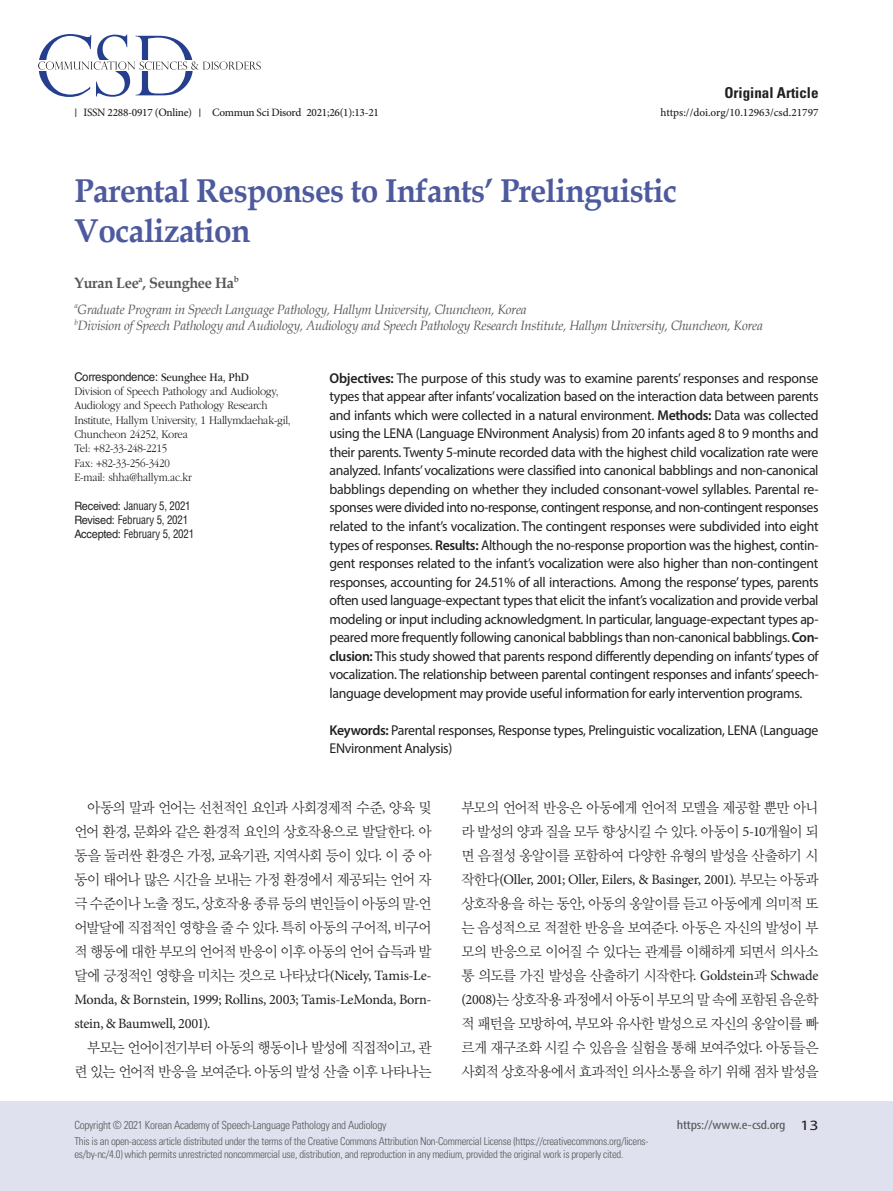
<style>
.page{position:relative;width:893px;height:1191px;background:#fff}
.page>*{position:absolute;margin:0;border:0;box-sizing:border-box;transform-origin:0 0}
.제목_영문{font:700 33px/39.6px "Book Antiqua";letter-spacing:-.02em;color:#4d5a9e;scale:.96 1}
.저자_영문{font:700 15px "Book Antiqua";letter-spacing:-.02em;color:#57585a;scale:.96 1}
.t1{font:700 condensed 15px "Univers LT Std";color:#231f20}
.본문{font:14.7px/24px "YDIY Mj O320";letter-spacing:-.055em;color:#231f20;text-align:justify;scale:.95 1}
.초록{font:14.25px/18.6px "Myriad Pro";letter-spacing:-.025em;color:#231f20;text-align:justify}
.본문-2{font:14.25px/24px "Minion Pro";letter-spacing:-.02em;color:#231f20}
.소속_영문{font:italic 13.5px "Book Antiqua";letter-spacing:-.02em;color:#57585a;scale:.96 1}
.t2{font:condensed 12.75px "Myriad Pro";letter-spacing:-.015em;color:#57585a;scale:1.25 1}
.교신저자_본문{font:300 12px/14.4px "ITC Garamond Std";letter-spacing:-.02em;color:#231f20;scale:.91 1}
.교신저자_이름{font:12px "Helvetica LT Std";letter-spacing:-.02em;color:#231f20;scale:.95 1}
.교신저자_본문-2{font:condensed 11.55px "Helvetica LT Std";letter-spacing:-.02em;color:#231f20;scale:.95 1}
.t3{font:300 condensed 11.25px "Univers LT Std";letter-spacing:-.025em;color:#57585a}
.doi{font:500 11.25px "Minion Pro";letter-spacing:-.025em;color:#231f20}
.doi-2{font:500 11.25px "Minion Pro";color:#231f20}
.t4{font:300 condensed 10.8px/12.9px "Univers LT Std";letter-spacing:-.025em;color:#57585a}
.s1{font-family:"ITC Garamond Std"}
.s2{font-stretch:normal}
.s3{font-weight:600}
.s4{font-family:"Minion Pro";font-size:14.25px}
.s5{font-family:"YDIY Mj O320";font-size:14.7px}
.s6{font-stretch:normal;font-size:14.25px;color:#231f20}
</style>
<div class="page">
<div style="left:0;top:1101px;width:893px;height:90px;background:#e0e1ee"></div>
<svg style="left:38px;top:34px;width:223px;height:63px"></svg>
<p class="doi" style="left:84px;top:105px;width:110px">ISSN 2288-0917 (Online)</p>
<p class="doi" style="left:212px;top:105px;width:168px">Commun Sci Disord 2021;26(1):13-21</p>
<p class="t1" style="left:724px;top:83px;width:96px">Original Article</p>
<p class="doi-2" style="left:661px;top:105px;width:159px">https://doi.org/10.12963/csd.21797</p>
<p class="제목_영문" style="left:74px;top:171px;width:629px">Parental Responses to Infants’ Prelinguistic<br>Vocalization</p>
<p class="저자_영문" style="left:74px;top:272px;width:173px">Yuran Lee<sup>a</sup>, Seunghee Ha<sup>b</sup></p>
<p class="소속_영문" style="left:74px;top:299px;width:472px"><sup>a</sup>Graduate Program in Speech Language Pathology, Hallym University, Chuncheon, Korea</p>
<p class="소속_영문" style="left:74px;top:316px;width:719px"><sup>b</sup>Division of Speech Pathology and Audiology, Audiology and Speech Pathology Research Institute, Hallym University, Chuncheon, Korea</p>
<p class="교신저자_이름" style="left:74px;top:370px;width:185px">Correspondence: <span class="s1">Seunghee Ha, PhD</span></p>
<p class="교신저자_본문" style="left:74px;top:384px;width:239px">Division of Speech Pathology and Audiology, Audiology and Speech Pathology Research Institute, Hallym University, 1 Hallymdaehak-gil, Chuncheon 24252, Korea</p>
<p class="교신저자_본문" style="left:74px;top:441px;width:103px">Tel: +82-33-248-2215</p>
<p class="교신저자_본문" style="left:74px;top:456px;width:106px">Fax: +82-33-256-3420</p>
<p class="교신저자_본문" style="left:74px;top:470px;width:131px">E-mail: shha@hallym.ac.kr</p>
<p class="교신저자_본문-2" style="left:74px;top:499px;width:124px"><span class="s2">Received:</span> January 5, 2021</p>
<p class="교신저자_본문-2" style="left:74px;top:513px;width:121px"><span class="s2">Revised:</span> February 5, 2021</p>
<p class="교신저자_본문-2" style="left:74px;top:527px;width:128px"><span class="s2">Accepted:</span> February 5, 2021</p>
<p class="초록" style="left:330px;top:368px;width:491px"><span class="s3">Objectives:</span> The purpose of this study was to examine parents’ responses and response types that appear after infants’ vocalization based on the interaction data between parents and infants which were collected in a natural environment. <span class="s3">Methods:</span> Data was collected using the LENA (Language ENvironment Analysis) from 20 infants aged 8 to 9 months and their parents. Twenty 5-minute recorded data with the highest child vocalization rate were analyzed. Infants’ vocalizations were classified into canonical babblings and non-canonical babblings depending on whether they included consonant-vowel syllables. Parental re&shy;sponses were divided into no-response, contingent response, and non-contingent responses related to the infant’s vocalization. The contingent responses were subdivided into eight types of responses. <span class="s3">Results:</span> Although the no-response proportion was the highest, contin&shy;gent responses related to the infant’s vocalization were also higher than non-contingent responses, accounting for 24.51% of all interactions. Among the response’ types, parents often used language-expectant types that elicit the infant’s vocalization and provide verbal modeling or input including acknowledgment. In particular, language-expectant types ap&shy;peared more frequently following canonical babblings than non-canonical babblings. <span class="s3">Con&shy;clusion:</span> This study showed that parents respond differently depending on infants’ types of vocalization. The relationship between parental contingent responses and infants’ speech&shy;language development may provide useful information for early intervention programs.</p>
<p class="초록" style="left:330px;top:720px;width:490px"><span class="s3">Keywords:</span> Parental responses, Response types, Prelinguistic vocalization, LENA (Language<br>ENvironment Analysis)</p>
<p class="본문" style="left:74px;top:795px;width:377px;text-indent:13px">아동의 말과 언어는 선천적인 요인과 사회경제적 수준<span class="s4">,</span> 양육 및 언어 환경<span class="s4">,</span> 문화와 같은 환경적 요인의 상호작용으로 발달한다<span class="s4">.</span> 아 동을 둘러싼 환경은 가정<span class="s4">,</span> 교육기관<span class="s4">,</span> 지역사회 등이 있다<span class="s4">.</span> 이 중 아 동이 태어나 많은 시간을 보내는 가정 환경에서 제공되는 언어 자 극 수준이나 노출 정도<span class="s4">,</span> 상호작용 종류 등의 변인들이 아동의 말<span class="s4">-</span>언 어발달에 직접적인 영향을 줄 수 있다<span class="s4">.</span> 특히 아동의 구어적<span class="s4">,</span> 비구어 적 행동에 대한 부모의 언어적 반응이 이후 아동의 언어 습득과 발 달에 긍정적인 영향을 미치는 것으로 나타났다<span class="s4">(Nicely, Tamis-Le-</span></p>
<p class="본문-2" style="left:74px;top:987px;width:359px">Monda, &amp; Bornstein, 1999; Rollins, 2003; Tamis-LeMonda, Born&shy;stein, &amp; Baumwell, 2001).</p>
<p class="본문" style="left:74px;top:1035px;width:377px;text-align:right">부모는 언어이전기부터 아동의 행동이나 발성에 직접적이고<span class="s4">,</span> 관 련 있는 언어적 반응을 보여준다<span class="s4">.</span> 아동의 발성 산출 이후 나타나는</p>
<p class="t3" style="left:74px;top:1118px;width:314px">Copyright © 2021 Korean Academy of Speech-Language Pathology and Audiology</p>
<p class="본문" style="left:461px;top:795px;width:377px">부모의 언어적 반응은 아동에게 언어적 모델을 제공할 뿐만 아니 라 발성의 양과 질을 모두 향상시킬 수 있다<span class="s4">.</span> 아동이 <span class="s4">5-10</span>개월이 되 면 음절성 옹알이를 포함하여 다양한 유형의 발성을 산출하기 시</p>
<p class="본문-2" style="left:461px;top:867px;width:359px"><span class="s5">작한다</span>(Oller, 2001; Oller, Eilers, &amp; Basinger, 2001). <span class="s5">부모는 아동과</span></p>
<p class="본문" style="left:461px;top:891px;width:377px">상호작용을 하는 동안<span class="s4">,</span> 아동의 옹알이를 듣고 아동에게 의미적 또 는 음성적으로 적절한 반응을 보여준다<span class="s4">.</span> 아동은 자신의 발성이 부 모의 반응으로 이어질 수 있다는 관계를 이해하게 되면서 의사소 통 의도를 가진 발성을 산출하기 시작한다<span class="s4">. Goldstein</span>과 <span class="s4">Schwade (2008)</span>는 상호작용 과정에서 아동이 부모의 말 속에 포함된 음운학 적 패턴을 모방하여<span class="s4">,</span> 부모와 유사한 발성으로 자신의 옹알이를 빠 르게 재구조화 시킬 수 있음을 실험을 통해 보여주었다<span class="s4">.</span> 아동들은 사회적 상호작용에서 효과적인 의사소통을 하기 위해 점차 발성을</p>
<p class="t2" style="left:677px;top:1117px;width:115px">https://www.e-csd.org <span class="s6">13</span></p>
<p class="t4" style="left:74px;top:1134px;width:576px">This is an open-access article distributed under the terms of the Creative Commons Attribution Non-Commercial License (https://creativecommons.org/licens&shy;es/by-nc/4.0) which permits unrestricted noncommercial use, distribution, and reproduction in any medium, provided the original work is properly cited.</p>
</div>
